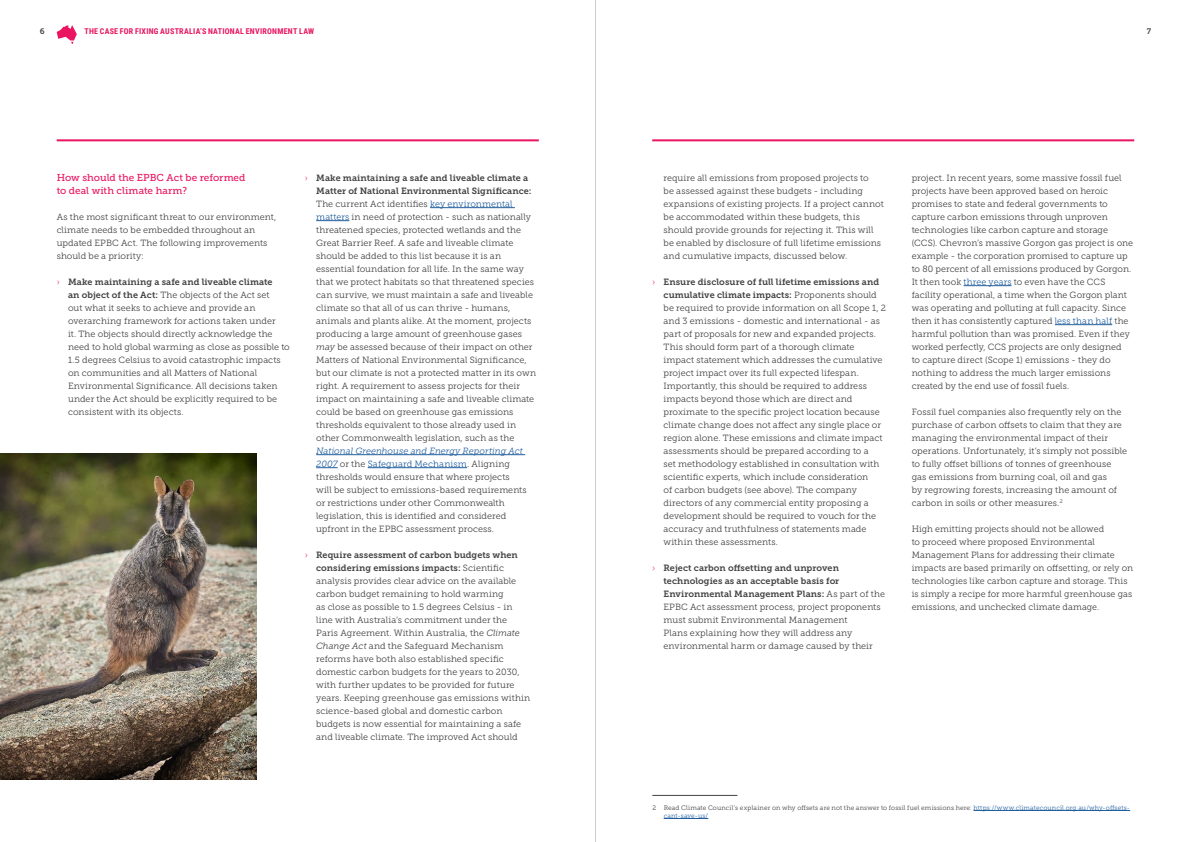
<style>
.page{position:relative;width:1191px;height:842px;background:#fff}
.page>*{position:absolute;margin:0;border:0;box-sizing:border-box;transform-origin:0 0}
.t1{font:10px/13px "Museo Slab 500";color:#ea1460}
.t2{font:9px/13px "Museo Slab 300";letter-spacing:.005em;color:#414042}
.t3{font:9px/13px "Museo Slab 700";letter-spacing:.005em;color:#414042}
.t4{font:700 8px "Roboto Condensed";letter-spacing:.03em;color:#ea1460}
.t5{font:8px "Museo Slab 700";color:#414042}
.t6{font:6.5px/8px "Museo Slab 300";letter-spacing:.015em;color:#414042}
.s1{font-family:"Museo Slab 300";color:#ec3f6b}
.s2{font-family:"Museo Slab 700"}
.s3{color:#215e9e}
.s4{font-style:italic}
.s5{font-style:italic;color:#215e9e}
.s6{font-family:"Museo Slab 300"}
</style>
<div class="page">
<svg style="left:57px;top:25px;width:20px;height:19px"></svg>
<hr style="left:652px;top:139px;width:482px;height:2px;background:#ea1460">
<hr style="left:57px;top:139px;width:482px;height:2px;background:#ea1460">
<img style="left:0;top:454px;width:256px;height:326px">
<hr style="left:430px;top:207px;width:85px;height:1px;background:#215e9e">
<hr style="left:316px;top:220px;width:33px;height:1px;background:#215e9e">
<hr style="left:316px;top:454px;width:209px;height:1px;background:#215e9e">
<svg style="left:316px;top:467px;width:22px;height:1px"></svg>
<hr style="left:368px;top:467px;width:99px;height:1px;background:#215e9e">
<hr style="left:963px;top:285px;width:48px;height:1px;background:#215e9e">
<hr style="left:1054px;top:324px;width:58px;height:1px;background:#215e9e">
<hr style="left:652px;top:795px;width:85px;height:1px;background:#414042">
<hr style="left:973px;top:810px;width:157px;height:1px;background:#215e9e">
<hr style="left:663px;top:818px;width:45px;height:1px;background:#215e9e">
<hr style="left:595px;top:0;width:1px;height:842px;background:#000">
<p class="t5" style="left:40px;top:27px;width:6px">6</p>
<p class="t4" style="left:84px;top:26px;width:231px">THE CASE FOR FIXING AUSTRALIA’S NATIONAL ENVIRONMENT LAW</p>
<p class="t5" style="left:1146px;top:27px;width:6px">7</p>
<p class="t1" style="left:57px;top:171px;width:190px">How should the EPBC Act be reformed to deal with climate harm?</p>
<p class="t2" style="left:57px;top:210px;width:221px">As the most significant threat to our environment, climate needs to be embedded throughout an updated EPBC Act. The following improvements should be a priority:</p>
<p class="t3" style="left:57px;top:275px;width:217px"><span class="s1">›</span> Make maintaining a safe and liveable climate</p>
<p class="t2" style="left:68px;top:288px;width:223px"><span class="s2">an object of the Act:</span> The objects of the Act set<br>out what it seeks to achieve and provide an overarching framework for actions taken under<br>it. The objects should directly acknowledge the need to hold global warming as close as possible to 1.5 degrees Celsius to avoid catastrophic impacts on communities and all Matters of National Environmental Significance. All decisions taken under the Act should be explicitly required to be consistent with its objects.</p>
<p class="t3" style="left:316px;top:171px;width:217px;text-indent:-11px"><span class="s1">›</span> Make maintaining a safe and liveable climate a<br>Matter of National Environmental Significance:</p>
<p class="t2" style="left:316px;top:197px;width:221px">The current Act identifies <span class="s3">key environmental matters</span> in need of protection - such as nationally threatened species, protected wetlands and the Great Barrier Reef. A safe and liveable climate should be added to this list because it is an essential foundation for all life. In the same way that we protect habitats so that threatened species can survive, we must maintain a safe and liveable climate so that all of us can thrive - humans, animals and plants alike. At the moment, projects producing a large amount of greenhouse gases <span class="s4">may</span> be assessed because of their impact on other Matters of National Environmental Significance, but our climate is not a protected matter in its own right. A requirement to assess projects for their impact on maintaining a safe and liveable climate could be based on greenhouse gas emissions thresholds equivalent to those already used in other Commonwealth legislation, such as the</p>
<p class="t2" style="left:316px;top:444px;width:212px"><span class="s5">National Greenhouse and Energy Reporting Act 2007</span> or the <span class="s3">Safeguard Mechanism</span>. Aligning thresholds would ensure that where projects will be subject to emissions-based requirements or restrictions under other Commonwealth legislation, this is identified and considered upfront in the EPBC assessment process.</p>
<p class="t3" style="left:305px;top:548px;width:214px;text-align:center"><span class="s1">›</span> Require assessment of carbon budgets when considering emissions impacts: <span class="s6">Scientific</span></p>
<p class="t2" style="left:316px;top:574px;width:215px">analysis provides clear advice on the available carbon budget remaining to hold warming<br>as close as possible to 1.5 degrees Celsius - in line with Australia’s commitment under the Paris Agreement. Within Australia, the <span class="s4">Climate Change Act</span> and the Safeguard Mechanism reforms have both also established specific domestic carbon budgets for the years to 2030, with further updates to be provided for future years. Keeping greenhouse gas emissions within science-based global and domestic carbon budgets is now essential for maintaining a safe and liveable climate. The improved Act should</p>
<p class="t2" style="left:663px;top:171px;width:222px">require all emissions from proposed projects to<br>be assessed against these budgets - including expansions of existing projects. If a project cannot be accommodated within these budgets, this should provide grounds for rejecting it. This will be enabled by disclosure of full lifetime emissions and cumulative impacts, discussed below.</p>
<p class="t3" style="left:652px;top:275px;width:228px;text-align:right"><span class="s1">›</span> Ensure disclosure of full lifetime emissions and cumulative climate impacts: <span class="s6">Proponents should</span></p>
<p class="t2" style="left:663px;top:301px;width:224px">be required to provide information on all Scope 1, 2 and 3 emissions - domestic and international - as part of proposals for new and expanded projects.<br>This should form part of a thorough climate impact statement which addresses the cumulative project impact over its full expected lifespan.<br>Importantly, this should be required to address impacts beyond those which are direct and proximate to the specific project location because climate change does not affect any single place or region alone. These emissions and climate impact assessments should be prepared according to a<br>set methodology established in consultation with scientific experts, which include consideration<br>of carbon budgets (see above). The company directors of any commercial entity proposing a development should be required to vouch for the accuracy and truthfulness of statements made within these assessments.</p>
<p class="t3" style="left:663px;top:561px;width:223px;text-indent:-11px"><span class="s1">›</span> Reject carbon offsetting and unproven technologies as an acceptable basis for<br>Environmental Management Plans: <span class="s6">As part of the</span></p>
<p class="t2" style="left:663px;top:600px;width:219px">EPBC Act assessment process, project proponents must submit Environmental Management<br>Plans explaining how they will address any environmental harm or damage caused by their</p>
<p class="t2" style="left:911px;top:171px;width:223px">project. In recent years, some massive fossil fuel projects have been approved based on heroic promises to state and federal governments to capture carbon emissions through unproven technologies like carbon capture and storage (CCS). Chevron’s massive Gorgon gas project is one example - the corporation promised to capture up to 80 percent of all emissions produced by Gorgon.<br>It then took <span class="s3">three years</span> to even have the CCS facility operational, a time when the Gorgon plant was operating and polluting at full capacity. Since then it has consistently captured <span class="s3">less than half</span> the harmful pollution than was promised. Even if they worked perfectly, CCS projects are only designed<br>to capture direct (Scope 1) emissions - they do nothing to address the much larger emissions created by the end use of fossil fuels.</p>
<p class="t2" style="left:911px;top:405px;width:217px">Fossil fuel companies also frequently rely on the purchase of carbon offsets to claim that they are managing the environmental impact of their operations. Unfortunately, it’s simply not possible to fully offset billions of tonnes of greenhouse gas emissions from burning coal, oil and gas<br>by regrowing forests, increasing the amount of carbon in soils or other measures.<sup>2</sup></p>
<p class="t2" style="left:911px;top:522px;width:223px">High emitting projects should not be allowed<br>to proceed where proposed Environmental Management Plans for addressing their climate impacts are based primarily on offsetting, or rely on technologies like carbon capture and storage. This is simply a recipe for more harmful greenhouse gas emissions, and unchecked climate damage.</p>
<p class="t6" style="left:663px;top:804px;width:468px;text-indent:-11px">2 Read Climate Council’s explainer on why offsets are not the answer to fossil fuel emissions here: <span class="s3">https://www.climatecouncil.org.au/why-offsets&shy;cant-save-us/</span></p>
</div>
